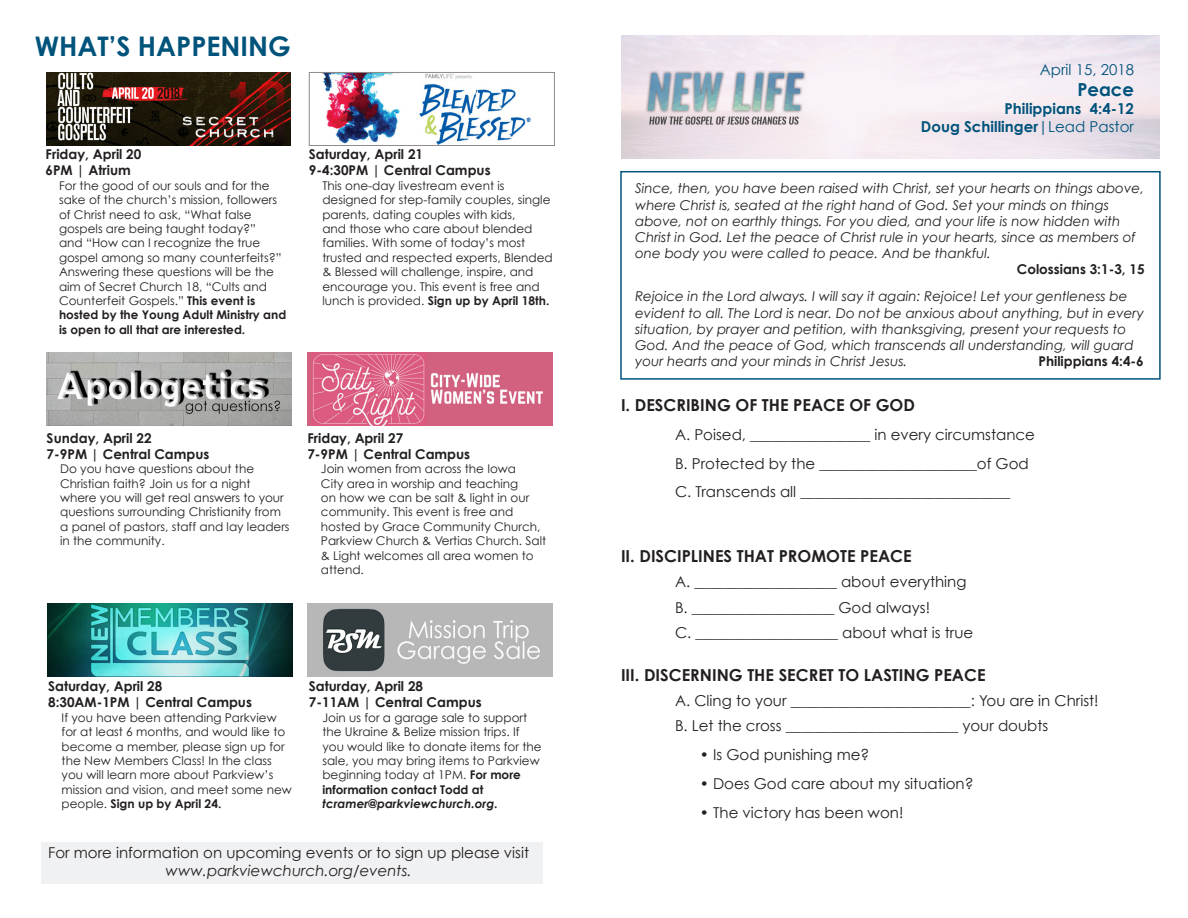
<style>
.page{position:relative;width:1188px;height:918px;background:#fff}
.page>*{position:absolute;margin:0;border:0;box-sizing:border-box;transform-origin:0 0}
.t1{font:700 27px "Century Gothic";color:#00537b}
.t2{font:700 18px "Century Gothic";color:#00537b}
.t3{font:700 16.5px "Century Gothic";color:#231f20}
.t4{font:15px/18px "Century Gothic";color:#231f20;text-align:center}
.t5{font:700 15px "Century Gothic";color:#00537b}
.t6{font:15px "Century Gothic";color:#00537b}
.t7{font:italic 13.5px/16.2px "Century Gothic";color:#231f20}
.t8{font:700 13.5px "Century Gothic";color:#231f20}
.t9{font:12px/14.4px "Century Gothic";color:#231f20}
.t10{font:italic 700 12px "Century Gothic";color:#231f20}
.s1{font-weight:700}
.s2{font-style:normal}
.s3{font-style:italic}
.s4{font-weight:400}
</style>
<div class="page">
<img style="left:621px;top:36px;width:538px;height:122px">
<div style="left:41px;top:842px;width:502px;height:42px;background:#f0f1f2"></div>
<img style="left:307px;top:353px;width:245px;height:73px">
<img style="left:47px;top:604px;width:246px;height:73px">
<img style="left:322px;top:74px;width:209px;height:70px">
<div style="left:309px;top:72px;width:246px;height:74px;border:1px solid #918a88"></div>
<img style="left:47px;top:353px;width:245px;height:73px">
<div style="left:620px;top:171px;width:541px;height:209px;border:2px solid #00537b"></div>
<img style="left:307px;top:604px;width:245px;height:73px">
<img style="left:46px;top:72px;width:245px;height:73px">
<p class="t1" style="left:35px;top:29px;width:257px">WHAT’S HAPPENING</p>
<p class="t8" style="left:46px;top:146px;width:97px">Friday, April 20</p>
<p class="t8" style="left:46px;top:162px;width:87px">6PM | Atrium</p>
<p class="t9" style="left:59px;top:178px;width:229px">For the good of our souls and for the sake of the church’s mission, followers of Christ need to ask, “What false gospels are being taught today?”<br>and “How can I recognize the true gospel among so many counterfeits?” Answering these questions will be the aim of Secret Church 18, “Cults and Counterfeit Gospels.” <span class="s1">This event is hosted by the Young Adult Ministry and is open to all that are interested.</span></p>
<p class="t8" style="left:309px;top:146px;width:116px">Saturday, April 21</p>
<p class="t8" style="left:309px;top:162px;width:183px">9-4:30PM | Central Campus</p>
<p class="t9" style="left:322px;top:178px;width:232px">This one-day livestream event is designed for step-family couples, single parents, dating couples with kids,<br>and those who care about blended families. With some of today’s most trusted and respected experts, Blended &amp; Blessed will challenge, inspire, and encourage you. This event is free and lunch is provided. <span class="s1">Sign up by April 18th.</span></p>
<p class="t8" style="left:47px;top:429px;width:107px">Sunday, April 22</p>
<p class="t8" style="left:47px;top:445px;width:164px">7-9PM | Central Campus</p>
<p class="t9" style="left:60px;top:462px;width:231px">Do you have questions about the Christian faith? Join us for a night where you will get real answers to your questions surrounding Christianity from a panel of pastors, staff and lay leaders in the community.</p>
<p class="t8" style="left:307px;top:429px;width:97px">Friday, April 27</p>
<p class="t8" style="left:307px;top:445px;width:164px">7-9PM | Central Campus</p>
<p class="t9" style="left:321px;top:462px;width:227px">Join women from across the Iowa<br>City area in worship and teaching<br>on how we can be salt &amp; light in our community. This event is free and hosted by Grace Community Church,<br>Parkview Church &amp; Vertias Church. Salt &amp; Light welcomes all area women to attend.</p>
<p class="t8" style="left:48px;top:678px;width:116px">Saturday, April 28</p>
<p class="t8" style="left:48px;top:694px;width:205px">8:30AM-1PM | Central Campus</p>
<p class="t9" style="left:62px;top:710px;width:232px">If you have been attending Parkview for at least 6 months, and would like to become a member, please sign up for the New Members Class! In the class you will learn more about Parkview’s mission and vision, and meet some new people. <span class="s1">Sign up by April 24.</span></p>
<p class="t8" style="left:309px;top:678px;width:116px">Saturday, April 28</p>
<p class="t8" style="left:309px;top:694px;width:174px">7-11AM | Central Campus</p>
<p class="t9" style="left:322px;top:710px;width:221px">Join us for a garage sale to support the Ukraine &amp; Belize mission trips. If you would like to donate items for the sale, you may bring items to Parkview beginning today at 1PM. <span class="s1">For more information contact Todd at</span></p>
<p class="t10" style="left:322px;top:796px;width:177px">tcramer@parkviewchurch.org<span class="s2">.</span></p>
<p class="t4" style="left:48px;top:843px;width:483px">For more information on upcoming events or to sign up please visit <span class="s3">www.parkviewchurch.org/events.</span></p>
<p class="t6" style="left:1040px;top:60px;width:96px">April 15, 2018</p>
<p class="t2" style="left:1077px;top:78px;width:58px">Peace</p>
<p class="t5" style="left:1004px;top:99px;width:131px">Philippians 4:4-12</p>
<p class="t5" style="left:921px;top:117px;width:215px">Doug Schillinger<span class="s4">|Lead Pastor</span></p>
<p class="t7" style="left:635px;top:180px;width:511px">Since, then, you have been raised with Christ, set your hearts on things above,</p>
<p class="t7" style="left:635px;top:196px;width:476px">where Christ is, seated at the right hand of God. Set your minds on things</p>
<p class="t7" style="left:635px;top:213px;width:487px">above, not on earthly things. For you died, and your life is now hidden with</p>
<p class="t7" style="left:635px;top:229px;width:502px">Christ in God. Let the peace of Christ rule in your hearts, since as members of</p>
<p class="t7" style="left:635px;top:245px;width:357px">one body you were called to peace. And be thankful.</p>
<p class="t8" style="left:1017px;top:261px;width:129px">Colossians 3:1-3, 15</p>
<p class="t7" style="left:635px;top:288px;width:510px">Rejoice in the Lord always. I will say it again: Rejoice! Let your gentleness be evident to all. The Lord is near. Do not be anxious about anything, but in every situation, by prayer and petition, with thanksgiving, present your requests to God. And the peace of God, which transcends all understanding, will guard your hearts and your minds in Christ Jesus.</p>
<p class="t8" style="left:1039px;top:353px;width:107px">Philippians 4:4-6</p>
<p class="t3" style="left:621px;top:395px;width:296px">I. DESCRIBING OF THE PEACE OF GOD</p>
<p class="t4" style="left:675px;top:425px;width:361px">A. Poised, ________________ in every circumstance</p>
<p class="t4" style="left:675px;top:454px;width:355px">B. Protected by the _____________________of God</p>
<p class="t4" style="left:675px;top:483px;width:337px">C. Transcends all ____________________________</p>
<p class="t3" style="left:621px;top:546px;width:292px">II. DISCIPLINES THAT PROMOTE PEACE</p>
<p class="t4" style="left:675px;top:573px;width:293px">A. ___________________ about everything</p>
<p class="t4" style="left:675px;top:598px;width:257px">B. ___________________ God always!</p>
<p class="t4" style="left:675px;top:623px;width:300px">C. ___________________ about what is true</p>
<p class="t3" style="left:621px;top:665px;width:366px">III. DISCERNING THE SECRET TO LASTING PEACE</p>
<p class="t4" style="left:675px;top:692px;width:425px">A. Cling to your ________________________: You are in Christ!</p>
<p class="t4" style="left:675px;top:717px;width:375px">B. Let the cross _______________________ your doubts</p>
<p class="t4" style="left:700px;top:746px;width:171px">• Is God punishing me?</p>
<p class="t4" style="left:700px;top:774px;width:275px">• Does God care about my situation?</p>
<p class="t4" style="left:700px;top:803px;width:205px">• The victory has been won!</p>
</div>
